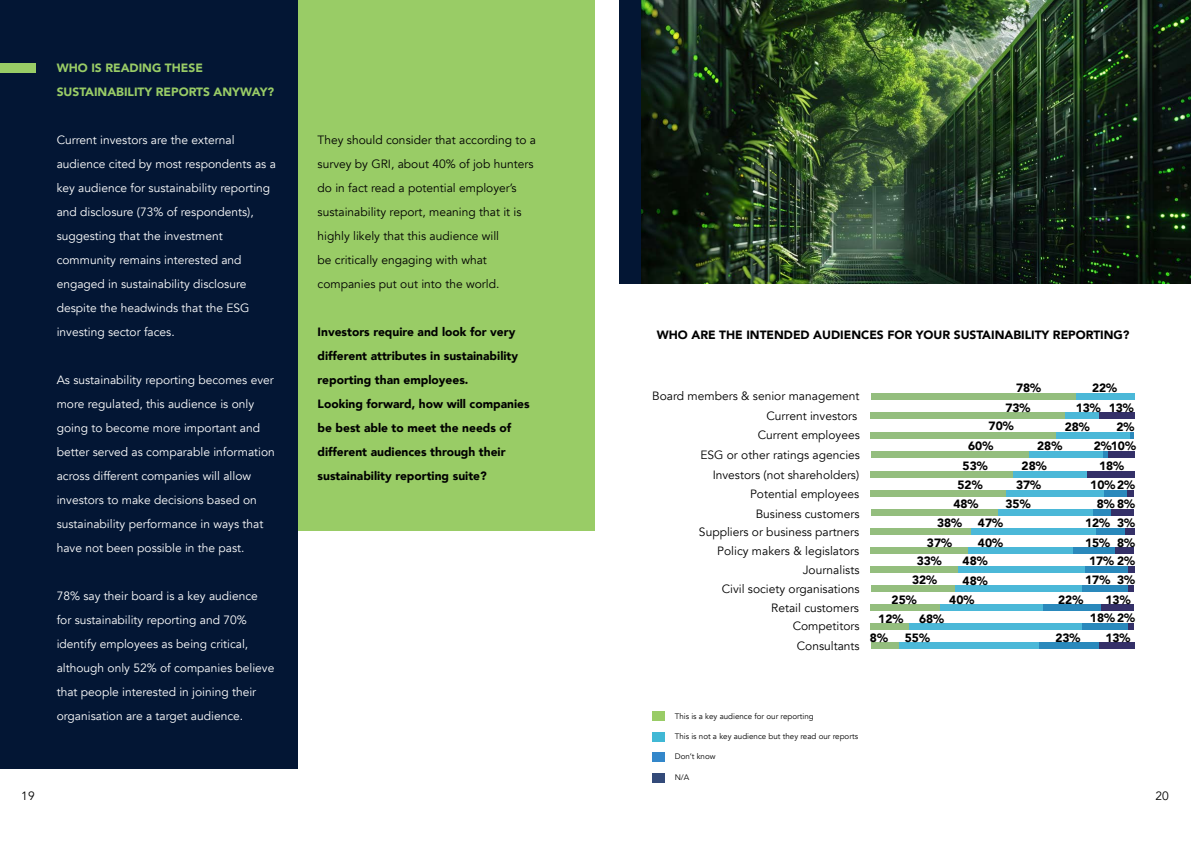
<style>
.page{position:relative;width:1191px;height:842px;background:#fff}
.page>*{position:absolute;margin:0;border:0;box-sizing:border-box;transform-origin:0 0}
.t1{font:12px/24px "Avenir";color:#fff}
.t2{font:12px/24px "Avenir";color:#000}
.t3{font:900 12px/24px "Avenir";color:#000}
.t4{font:900 12px/24px "Avenir";color:#9c6}
.t5{font:8px "Avenir";color:#000}
</style>
<div class="page">
<div style="left:296px;top:0;width:299px;height:531px;background:#9c6"></div>
<div style="left:0;top:0;width:298px;height:768px;background:#031634"></div>
<img style="left:641px;top:0;width:550px;height:283px">
<div style="left:619px;top:0;width:22px;height:283px;background:#031634"></div>
<div style="left:652px;top:752px;width:12px;height:10px;background:#3387ca"></div>
<div style="left:652px;top:732px;width:12px;height:9px;background:#41b8d5"></div>
<div style="left:652px;top:711px;width:12px;height:9px;background:#9c6"></div>
<div style="left:652px;top:773px;width:12px;height:9px;background:#334a79"></div>
<div style="left:870px;top:394px;width:206px;height:6px;background:#94be7e"></div>
<div style="left:1076px;top:394px;width:58px;height:6px;background:#4bb8d8"></div>
<div style="left:870px;top:413px;width:195px;height:6px;background:#94be7e"></div>
<div style="left:1065px;top:413px;width:34px;height:6px;background:#4bb8d8"></div>
<div style="left:1099px;top:413px;width:35px;height:6px;background:#343068"></div>
<div style="left:870px;top:432px;width:186px;height:7px;background:#94be7e"></div>
<svg style="left:1129px;top:432px;width:5px;height:7px"></svg>
<div style="left:1056px;top:432px;width:73px;height:7px;background:#4bb8d8"></div>
<div style="left:870px;top:451px;width:159px;height:7px;background:#94be7e"></div>
<div style="left:1107px;top:451px;width:27px;height:7px;background:#343068"></div>
<svg style="left:1102px;top:451px;width:5px;height:7px"></svg>
<div style="left:1029px;top:451px;width:73px;height:7px;background:#4bb8d8"></div>
<div style="left:870px;top:471px;width:142px;height:6px;background:#94be7e"></div>
<div style="left:1086px;top:471px;width:48px;height:6px;background:#343068"></div>
<div style="left:1012px;top:471px;width:74px;height:6px;background:#4bb8d8"></div>
<div style="left:870px;top:490px;width:135px;height:7px;background:#94be7e"></div>
<div style="left:1126px;top:490px;width:8px;height:7px;background:#343068"></div>
<div style="left:1103px;top:490px;width:23px;height:7px;background:#2a89bc"></div>
<div style="left:1005px;top:490px;width:98px;height:7px;background:#4bb8d8"></div>
<div style="left:870px;top:509px;width:128px;height:7px;background:#94be7e"></div>
<div style="left:1111px;top:509px;width:23px;height:7px;background:#343068"></div>
<div style="left:1091px;top:509px;width:20px;height:7px;background:#2a89bc"></div>
<div style="left:998px;top:509px;width:94px;height:7px;background:#4bb8d8"></div>
<div style="left:870px;top:528px;width:100px;height:7px;background:#94be7e"></div>
<div style="left:1125px;top:528px;width:9px;height:7px;background:#343068"></div>
<div style="left:1095px;top:528px;width:30px;height:7px;background:#2a89bc"></div>
<div style="left:970px;top:528px;width:125px;height:7px;background:#4bb8d8"></div>
<div style="left:870px;top:547px;width:98px;height:7px;background:#94be7e"></div>
<div style="left:1114px;top:547px;width:20px;height:7px;background:#343068"></div>
<div style="left:1073px;top:547px;width:41px;height:7px;background:#2a89bc"></div>
<div style="left:968px;top:547px;width:105px;height:7px;background:#4bb8d8"></div>
<div style="left:870px;top:566px;width:88px;height:7px;background:#94be7e"></div>
<svg style="left:1127px;top:566px;width:7px;height:7px"></svg>
<div style="left:1084px;top:566px;width:43px;height:7px;background:#2a89bc"></div>
<div style="left:958px;top:566px;width:126px;height:7px;background:#4bb8d8"></div>
<div style="left:870px;top:585px;width:85px;height:7px;background:#94be7e"></div>
<div style="left:1127px;top:585px;width:7px;height:7px;background:#343068"></div>
<div style="left:1082px;top:585px;width:45px;height:7px;background:#2a89bc"></div>
<div style="left:955px;top:585px;width:127px;height:7px;background:#4bb8d8"></div>
<div style="left:870px;top:604px;width:70px;height:7px;background:#94be7e"></div>
<div style="left:1100px;top:604px;width:34px;height:7px;background:#343068"></div>
<div style="left:1042px;top:604px;width:58px;height:7px;background:#2a89bc"></div>
<div style="left:940px;top:604px;width:102px;height:7px;background:#4bb8d8"></div>
<div style="left:870px;top:623px;width:39px;height:7px;background:#94be7e"></div>
<div style="left:1128px;top:623px;width:6px;height:7px;background:#343068"></div>
<div style="left:1080px;top:623px;width:48px;height:7px;background:#2a89bc"></div>
<div style="left:909px;top:623px;width:172px;height:7px;background:#4bb8d8"></div>
<div style="left:870px;top:642px;width:29px;height:7px;background:#94be7e"></div>
<div style="left:1099px;top:642px;width:35px;height:7px;background:#343068"></div>
<div style="left:1038px;top:642px;width:61px;height:7px;background:#2a89bc"></div>
<div style="left:899px;top:642px;width:139px;height:7px;background:#4bb8d8"></div>
<div style="left:0;top:64px;width:35px;height:9px;background:#9c6"></div>
<p class="t4" style="left:57px;top:56px;width:219px">WHO IS READING THESE<br>SUSTAINABILITY REPORTS ANYWAY?</p>
<p class="t1" style="left:57px;top:128px;width:221px">Current investors are the external audience cited by most respondents as a key audience for sustainability reporting and disclosure (73% of respondents), suggesting that the investment community remains interested and engaged in sustainability disclosure despite the headwinds that the ESG investing sector faces.</p>
<p class="t1" style="left:57px;top:368px;width:220px">As sustainability reporting becomes ever more regulated, this audience is only going to become more important and better served as comparable information across different companies will allow investors to make decisions based on sustainability performance in ways that have not been possible in the past.</p>
<p class="t1" style="left:57px;top:584px;width:219px">78% say their board is a key audience for sustainability reporting and 70% identify employees as being critical, although only 52% of companies believe that people interested in joining their organisation are a target audience.</p>
<p class="t2" style="left:317px;top:128px;width:220px">They should consider that according to a survey by GRI, about 40% of job hunters do in fact read a potential employer’s sustainability report, meaning that it is highly likely that this audience will<br>be critically engaging with what companies put out into the world.</p>
<p class="t3" style="left:317px;top:320px;width:213px">Investors require and look for very different attributes in sustainability reporting than employees.<br>Looking forward, how will companies be best able to meet the needs of different audiences through their sustainability reporting suite?</p>
<p class="t3" style="left:657px;top:323px;width:474px">WHO ARE THE INTENDED AUDIENCES FOR YOUR SUSTAINABILITY REPORTING?</p>
<p class="t2" style="left:652px;top:384px;width:209px">Board members &amp; senior management</p>
<p class="t2" style="left:766px;top:404px;width:92px">Current investors</p>
<p class="t2" style="left:758px;top:423px;width:103px">Current employees</p>
<p class="t2" style="left:700px;top:443px;width:161px">ESG or other ratings agencies</p>
<p class="t2" style="left:712px;top:463px;width:148px">Investors (not shareholders)</p>
<p class="t2" style="left:750px;top:482px;width:111px">Potential employees</p>
<p class="t2" style="left:755px;top:502px;width:105px">Business customers</p>
<p class="t2" style="left:699px;top:520px;width:162px">Suppliers or business partners</p>
<p class="t2" style="left:717px;top:539px;width:143px">Policy makers &amp; legislators</p>
<p class="t2" style="left:803px;top:558px;width:58px">Journalists</p>
<p class="t2" style="left:721px;top:577px;width:139px">Civil society organisations</p>
<p class="t2" style="left:771px;top:596px;width:89px">Retail customers</p>
<p class="t2" style="left:792px;top:614px;width:68px">Competitors</p>
<p class="t2" style="left:797px;top:634px;width:64px">Consultants</p>
<p class="t3" style="left:1016px;top:376px;width:27px">78%</p>
<p class="t3" style="left:1092px;top:376px;width:27px">22%</p>
<p class="t3" style="left:1075px;top:395px;width:59px">13% 13%</p>
<p class="t3" style="left:1116px;top:414px;width:19px">2%</p>
<p class="t3" style="left:988px;top:398px;width:43px;line-height:18.6px;text-indent:17px">73%<br>70%</p>
<p class="t3" style="left:1064px;top:414px;width:27px">28%</p>
<p class="t3" style="left:968px;top:434px;width:27px">60%</p>
<p class="t3" style="left:1037px;top:434px;width:27px">28%</p>
<p class="t3" style="left:1093px;top:434px;width:44px">2%10%</p>
<p class="t3" style="left:1090px;top:475px;width:46px;line-height:19.3px;text-align:right">10%2%<br>8% 8%<br>3%<br>8%</p>
<p class="t3" style="left:1117px;top:568px;width:19px">3%</p>
<p class="t3" style="left:1090px;top:606px;width:47px">18% 2%</p>
<p class="t3" style="left:962px;top:454px;width:27px">53%</p>
<p class="t3" style="left:1021px;top:454px;width:27px">28%</p>
<p class="t3" style="left:1099px;top:454px;width:27px">18%</p>
<p class="t3" style="left:957px;top:472px;width:27px">52%</p>
<p class="t3" style="left:1016px;top:472px;width:27px">37%</p>
<p class="t3" style="left:937px;top:511px;width:27px">38%</p>
<p class="t3" style="left:978px;top:511px;width:27px">47%</p>
<p class="t3" style="left:953px;top:491px;width:27px">48%</p>
<p class="t3" style="left:1005px;top:491px;width:27px">35%</p>
<p class="t3" style="left:1085px;top:513px;width:27px;line-height:19.3px">12%<br>15%</p>
<p class="t3" style="left:927px;top:530px;width:27px">37%</p>
<p class="t3" style="left:978px;top:530px;width:27px">40%</p>
<p class="t3" style="left:1089px;top:549px;width:48px">17% 2%</p>
<p class="t3" style="left:916px;top:549px;width:27px">33%</p>
<p class="t3" style="left:962px;top:551px;width:27px;line-height:19.6px">48%<br>48%</p>
<p class="t3" style="left:912px;top:568px;width:27px">32%</p>
<p class="t3" style="left:1085px;top:568px;width:27px">17%</p>
<p class="t3" style="left:891px;top:587px;width:27px">25%</p>
<p class="t3" style="left:949px;top:587px;width:27px">40%</p>
<p class="t3" style="left:1058px;top:587px;width:27px">22%</p>
<p class="t3" style="left:1105px;top:587px;width:27px">13%</p>
<p class="t3" style="left:878px;top:606px;width:27px">12%</p>
<p class="t3" style="left:919px;top:606px;width:27px">68%</p>
<p class="t3" style="left:870px;top:626px;width:19px">8%</p>
<p class="t3" style="left:904px;top:626px;width:27px">55%</p>
<p class="t3" style="left:1055px;top:626px;width:27px">23%</p>
<p class="t3" style="left:1105px;top:626px;width:27px">13%</p>
<p class="t5" style="left:674px;top:711px;width:140px">This is a key audience for our reporting</p>
<p class="t5" style="left:674px;top:732px;width:185px">This is not a key audience but they read our reports</p>
<p class="t5" style="left:674px;top:752px;width:42px">Don’t know</p>
<p class="t5" style="left:674px;top:772px;width:16px">N/A</p>
<p class="t2" style="left:21px;top:784px;width:15px">19</p>
<p class="t2" style="left:1155px;top:784px;width:15px">20</p>
</div>
